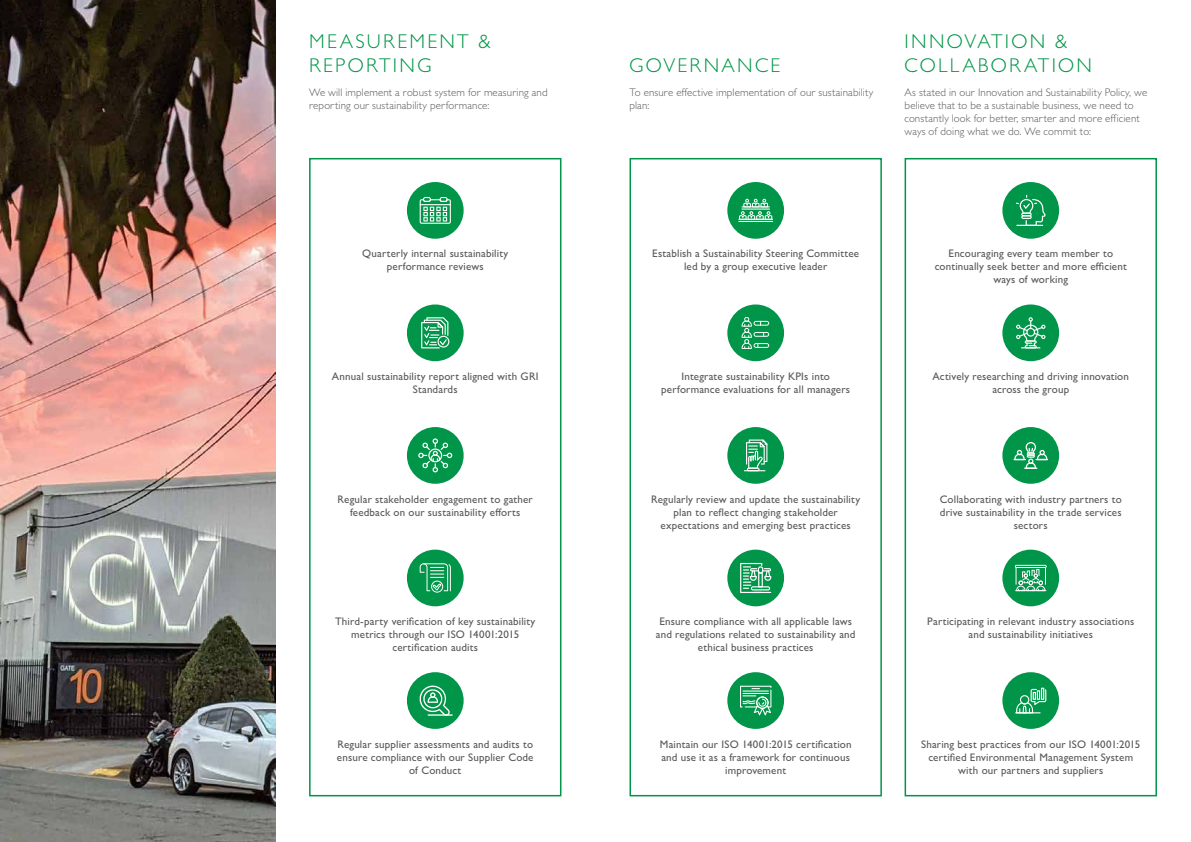
<style>
.page{position:relative;width:1191px;height:842px;background:#fff}
.page>*{position:absolute;margin:0;border:0;box-sizing:border-box;transform-origin:0 0}
.t1{font:300 20px/24px "Gill Sans";letter-spacing:.115em;color:#009548}
.t2{font:500 11px/13px "Gill Sans";letter-spacing:.015em;color:#58595b;text-align:center}
.t3{font:300 11px/13px "Gill Sans";letter-spacing:.01em;color:#58595b}
</style>
<div class="page">
<img style="left:0;top:0;width:275px;height:842px">
<div style="left:407px;top:182px;width:56px;height:57px;background:#009548;border-radius:50%"></div>
<svg style="left:420px;top:197px;width:31px;height:27px"></svg>
<div style="left:407px;top:304px;width:56px;height:57px;background:#009548;border-radius:50%"></div>
<svg style="left:421px;top:317px;width:28px;height:31px"></svg>
<div style="left:407px;top:427px;width:56px;height:57px;background:#009548;border-radius:50%"></div>
<svg style="left:418px;top:438px;width:34px;height:34px"></svg>
<div style="left:407px;top:550px;width:56px;height:56px;background:#009548;border-radius:50%"></div>
<svg style="left:420px;top:563px;width:31px;height:30px"></svg>
<div style="left:407px;top:672px;width:56px;height:57px;background:#009548;border-radius:50%"></div>
<svg style="left:419px;top:685px;width:31px;height:29px"></svg>
<hr style="left:427px;top:714px;width:26px;height:2px;background:#fff">
<div style="left:727px;top:182px;width:57px;height:57px;background:#009548;border-radius:50%"></div>
<hr style="left:738px;top:219px;width:34px;height:1px;background:#fff">
<hr style="left:738px;top:221px;width:34px;height:1px;background:#fff">
<svg style="left:739px;top:199px;width:33px;height:21px"></svg>
<hr style="left:741px;top:208px;width:29px;height:2px;background:#fff">
<div style="left:727px;top:304px;width:57px;height:57px;background:#009548;border-radius:50%"></div>
<svg style="left:741px;top:317px;width:28px;height:31px"></svg>
<div style="left:727px;top:427px;width:57px;height:57px;background:#009548;border-radius:50%"></div>
<svg style="left:744px;top:440px;width:23px;height:31px"></svg>
<div style="left:727px;top:550px;width:57px;height:56px;background:#009548;border-radius:50%"></div>
<svg style="left:740px;top:563px;width:31px;height:30px"></svg>
<div style="left:727px;top:672px;width:57px;height:57px;background:#009548;border-radius:50%"></div>
<svg style="left:740px;top:686px;width:31px;height:29px"></svg>
<div style="left:1002px;top:182px;width:57px;height:57px;background:#009548;border-radius:50%"></div>
<svg style="left:1016px;top:195px;width:29px;height:31px"></svg>
<div style="left:1002px;top:304px;width:57px;height:57px;background:#009548;border-radius:50%"></div>
<svg style="left:1016px;top:317px;width:29px;height:31px"></svg>
<div style="left:1002px;top:427px;width:57px;height:57px;background:#009548;border-radius:50%"></div>
<svg style="left:1013px;top:442px;width:34px;height:27px"></svg>
<div style="left:1002px;top:550px;width:57px;height:56px;background:#009548;border-radius:50%"></div>
<svg style="left:1015px;top:565px;width:31px;height:25px"></svg>
<hr style="left:1015px;top:590px;width:31px;height:1px;background:#fff">
<div style="left:1002px;top:672px;width:57px;height:57px;background:#009548;border-radius:50%"></div>
<svg style="left:1015px;top:688px;width:31px;height:25px"></svg>
<div style="left:309px;top:158px;width:252px;height:638px;border:2px solid #009548"></div>
<div style="left:629px;top:158px;width:253px;height:638px;border:2px solid #009548"></div>
<div style="left:904px;top:158px;width:253px;height:638px;border:2px solid #009548"></div>
<h1 class="t1" style="left:309px;top:29px;width:183px">MEASUREMENT &amp;<br>REPORTING</h1>
<p class="t3" style="left:309px;top:86px;width:240px">We will implement a robust system for measuring and reporting our sustainability performance:</p>
<h1 class="t1" style="left:629px;top:53px;width:153px">GOVERNANCE</h1>
<p class="t3" style="left:629px;top:86px;width:245px">To ensure effective implementation of our sustainability plan:</p>
<h1 class="t1" style="left:904px;top:29px;width:189px">INNOVATION &amp;<br>COLLABORATION</h1>
<p class="t3" style="left:904px;top:86px;width:244px">As stated in our Innovation and Sustainability Policy, we believe that to be a sustainable business, we need to constantly look for better, smarter and more efficient ways of doing what we do. We commit to:</p>
<p class="t2" style="left:362px;top:247px;width:148px">Quarterly internal sustainability performance reviews</p>
<p class="t2" style="left:652px;top:247px;width:208px">Establish a Sustainability Steering Committee led by a group executive leader</p>
<p class="t2" style="left:934px;top:247px;width:194px">Encouraging every team member to continually seek better and more efficient ways of working</p>
<p class="t2" style="left:332px;top:370px;width:208px">Annual sustainability report aligned with GRI<br>Standards</p>
<p class="t2" style="left:661px;top:370px;width:190px">Integrate sustainability KPIs into performance evaluations for all managers</p>
<p class="t2" style="left:932px;top:370px;width:198px">Actively researching and driving innovation across the group</p>
<p class="t2" style="left:338px;top:492px;width:197px">Regular stakeholder engagement to gather feedback on our sustainability efforts</p>
<p class="t2" style="left:651px;top:492px;width:210px">Regularly review and update the sustainability plan to reflect changing stakeholder expectations and emerging best practices</p>
<p class="t2" style="left:939px;top:492px;width:184px">Collaborating with industry partners to drive sustainability in the trade services sectors</p>
<p class="t2" style="left:335px;top:615px;width:202px">Third-party verification of key sustainability metrics through our ISO 14001:2015 certification audits</p>
<p class="t2" style="left:656px;top:615px;width:201px">Ensure compliance with all applicable laws and regulations related to sustainability and ethical business practices</p>
<p class="t2" style="left:927px;top:615px;width:208px">Participating in relevant industry associations and sustainability initiatives</p>
<p class="t2" style="left:337px;top:737px;width:198px">Regular supplier assessments and audits to ensure compliance with our Supplier Code of Conduct</p>
<p class="t2" style="left:660px;top:737px;width:193px">Maintain our ISO 14001:2015 certification and use it as a framework for continuous improvement</p>
<p class="t2" style="left:921px;top:737px;width:221px">Sharing best practices from our ISO 14001:2015 certified Environmental Management System with our partners and suppliers</p>
</div>
